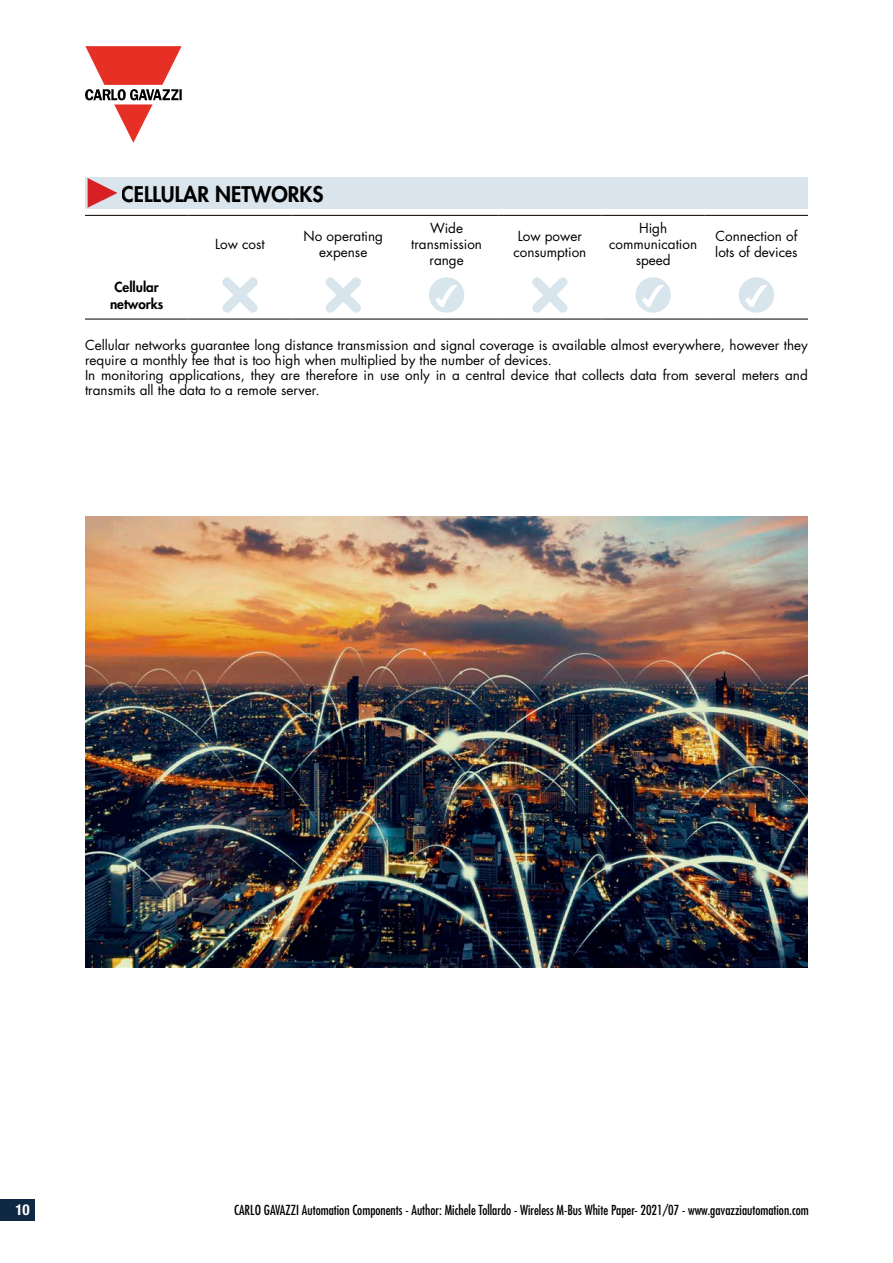
<style>
.page{position:relative;width:893px;height:1263px;background:#fff}
.page>*{position:absolute;margin:0;border:0;box-sizing:border-box;transform-origin:0 0}
.t1{font:800 21px "Futura Std";color:#000}
.t2{font:700 condensed 15px "Helvetica Neue";color:#fff}
.t3{font:13.5px/16.2px "Futura Std";color:#000;text-align:center}
.t4{font:condensed 13.5px "Futura Std";color:#000}
.t5{font:800 13.5px/16.2px "Futura Std";color:#000;text-align:center}
</style>
<div class="page">
<svg style="left:85px;top:46px;width:97px;height:97px"></svg>
<div style="left:0;top:1199px;width:34px;height:21px;background:#0f2942"></div>
<div style="left:121px;top:177px;width:687px;height:32px;background:#d9e4ec"></div>
<svg style="left:85px;top:177px;width:36px;height:32px"></svg>
<svg style="left:88px;top:178px;width:29px;height:30px"></svg>
<hr style="left:85px;top:215px;width:103px;height:1px;background:#000">
<hr style="left:188px;top:215px;width:104px;height:1px;background:#000">
<hr style="left:292px;top:215px;width:103px;height:1px;background:#000">
<hr style="left:395px;top:215px;width:103px;height:1px;background:#000">
<hr style="left:498px;top:215px;width:103px;height:1px;background:#000">
<hr style="left:601px;top:215px;width:104px;height:1px;background:#000">
<hr style="left:705px;top:215px;width:103px;height:1px;background:#000">
<hr style="left:85px;top:319px;width:103px;height:1px;background:#000">
<hr style="left:188px;top:319px;width:104px;height:1px;background:#000">
<hr style="left:292px;top:319px;width:103px;height:1px;background:#000">
<hr style="left:395px;top:319px;width:103px;height:1px;background:#000">
<hr style="left:498px;top:319px;width:103px;height:1px;background:#000">
<hr style="left:601px;top:319px;width:104px;height:1px;background:#000">
<hr style="left:705px;top:319px;width:103px;height:1px;background:#000">
<svg style="left:222px;top:277px;width:36px;height:36px"></svg>
<svg style="left:325px;top:277px;width:36px;height:36px"></svg>
<svg style="left:429px;top:277px;width:35px;height:36px"></svg>
<svg style="left:532px;top:277px;width:36px;height:36px"></svg>
<svg style="left:635px;top:277px;width:36px;height:36px"></svg>
<svg style="left:739px;top:277px;width:35px;height:36px"></svg>
<img style="left:85px;top:516px;width:723px;height:451px">
<h1 class="t1" style="left:121px;top:181px;width:204px">CELLULAR NETWORKS</h1>
<p class="t3" style="left:215px;top:236px;width:51px">Low cost</p>
<p class="t3" style="left:304px;top:228px;width:81px">No operating expense</p>
<p class="t3" style="left:411px;top:220px;width:72px">Wide transmission range</p>
<p class="t3" style="left:513px;top:228px;width:75px">Low power consumption</p>
<p class="t3" style="left:609px;top:220px;width:90px">High communication speed</p>
<p class="t3" style="left:715px;top:228px;width:84px;text-align:left">Connection of lots of devices</p>
<p class="t5" style="left:110px;top:279px;width:55px">Cellular networks</p>
<p class="t3" style="left:85px;top:337px;width:724px;line-height:15px;text-align:left">Cellular networks guarantee long distance transmission and signal coverage is available almost everywhere, however they require a monthly fee that is too high when multiplied by the number of devices.<br>In monitoring applications, they are therefore in use only in a central device that collects data from several meters and transmits all the data to a remote server.</p>
<p class="t2" style="left:15px;top:1201px;width:16px">10</p>
<p class="t4" style="left:234px;top:1202px;width:576px">CARLO GAVAZZI Automation Components - Author: Michele Tollardo - Wireless M-Bus White Paper- 2021/07 - www.gavazziautomation.com</p>
</div>
